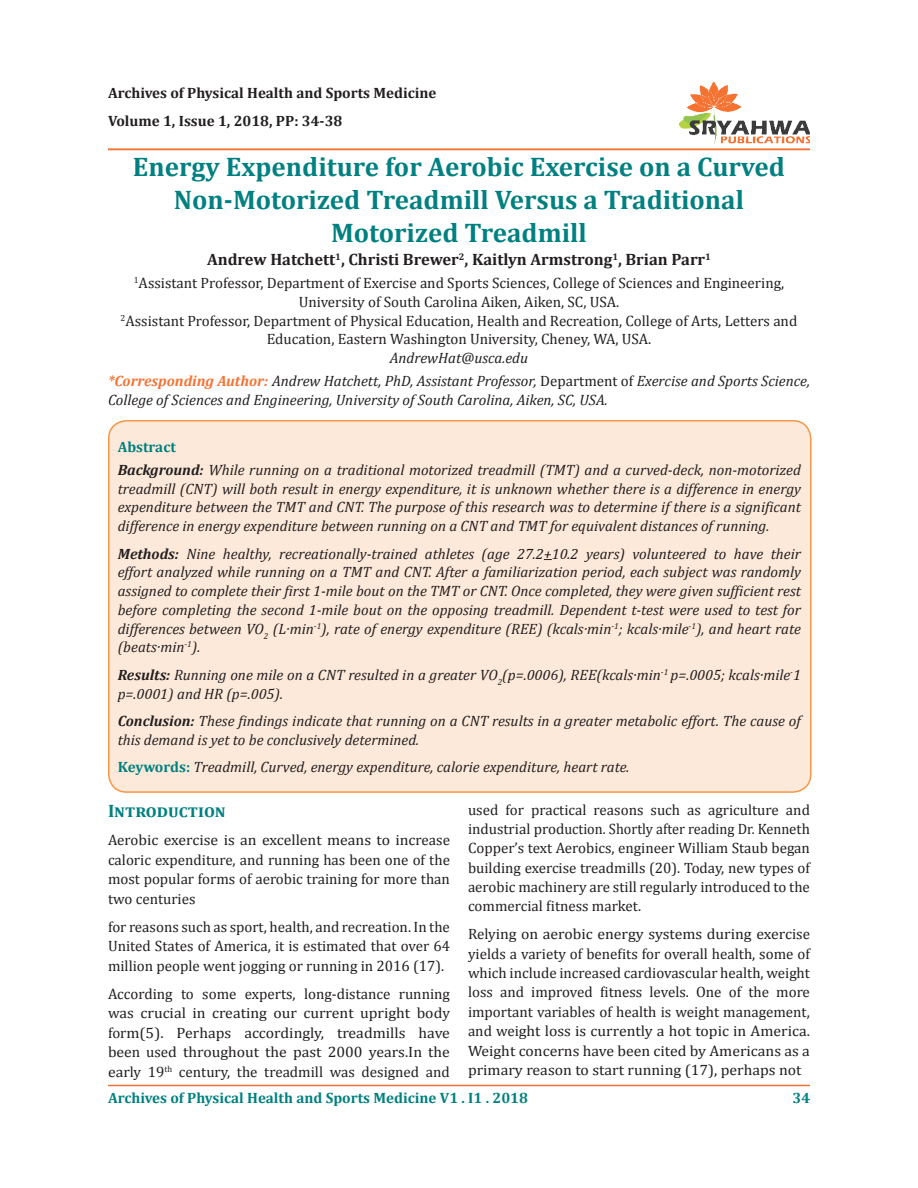
<style>
.page{position:relative;width:918px;height:1188px;background:#fff}
.page>*{position:absolute;margin:0;border:0;box-sizing:border-box;transform-origin:0 0}
.t1{font:700 27px/33px "Cambria";color:#008080;text-align:center}
.Heading_2{font:700 18px "Cambria";color:#008080}
.t2{font:700 16.5px "Cambria";color:#231f20}
.t3{font:15px/19.4px "Cambria";color:#231f20;text-align:justify}
.t4{font:italic 15px/18.8px "Cambria";color:#231f20}
.t5{font:700 15px "Cambria";color:#231f20}
.t6{font:700 15px "Cambria";color:#008080}
.s1{font-weight:700;color:#f47232}
.s2{font-style:normal}
.s3{font-weight:700}
.s4{font-weight:700;font-style:normal;color:#008080}
</style>
<div class="page">
<hr style="left:108px;top:1085px;width:702px;height:1px;background:#f37131">
<hr style="left:108px;top:149px;width:702px;height:1px;background:#f37232">
<img style="left:680px;top:81px;width:130px;height:62px">
<div style="left:109px;top:421px;width:702px;height:371px;background:#fde9d9;border-radius:18px"></div>
<div style="left:108px;top:420px;width:704px;height:373px;border:2px solid #f79646;border-radius:18px"></div>
<p class="t5" style="left:108px;top:82px;width:330px">Archives of Physical Health and Sports Medicine</p>
<p class="t5" style="left:108px;top:110px;width:236px">Volume 1, Issue 1, 2018, PP: 34-38</p>
<p class="t1" style="left:133px;top:150px;width:654px">Energy Expenditure for Aerobic Exercise on a Curved<br>Non-Motorized Treadmill Versus a Traditional<br>Motorized Treadmill</p>
<p class="t2" style="left:207px;top:248px;width:505px">Andrew Hatchett<sup>1</sup>, Christi Brewer<sup>2</sup>, Kaitlyn Armstrong<sup>1</sup>, Brian Parr<sup>1</sup></p>
<p class="t3" style="left:134px;top:274px;width:652px;line-height:18.8px;text-align:center"><sup>1</sup>Assistant Professor, Department of Exercise and Sports Sciences, College of Sciences and Engineering,<br>University of South Carolina Aiken, Aiken, SC, USA.</p>
<p class="t3" style="left:121px;top:311px;width:678px;line-height:18.8px;text-align:center"><sup>2</sup>Assistant Professor, Department of Physical Education, Health and Recreation, College of Arts, Letters and<br>Education, Eastern Washington University, Cheney, WA, USA.</p>
<p class="t4" style="left:390px;top:348px;width:140px">AndrewHat@usca.edu</p>
<p class="t4" style="left:108px;top:371px;width:703px"><span class="s1">*Corresponding Author:</span> Andrew Hatchett, PhD, Assistant Professor, <span class="s2">Department of</span> Exercise and Sports Science,<br>College of Sciences and Engineering, University of South Carolina, Aiken, SC, USA.</p>
<p class="t6" style="left:118px;top:436px;width:60px">Abstract</p>
<p class="t4" style="left:118px;top:460px;width:685px;text-align:justify"><span class="s3">Background:</span> While running on a traditional motorized treadmill (TMT) and a curved-deck, non-motorized treadmill (CNT) will both result in energy expenditure, it is unknown whether there is a difference in energy expenditure between the TMT and CNT. The purpose of this research was to determine if there is a significant difference in energy expenditure between running on a CNT and TMT for equivalent distances of running.</p>
<p class="t4" style="left:118px;top:543px;width:685px;text-align:justify"><span class="s3">Methods:</span> Nine healthy, recreationally-trained athletes (age 27.2+10.2 years) volunteered to have their effort analyzed while running on a TMT and CNT. After a familiarization period, each subject was randomly assigned to complete their first 1-mile bout on the TMT or CNT. Once completed, they were given sufficient rest before completing the second 1-mile bout on the opposing treadmill. Dependent t-test were used to test for differences between VO<sub>2</sub> (L·min<sup>-1</sup>), rate of energy expenditure (REE) (kcals·min<sup>-1</sup>; kcals·mile<sup>-1</sup>), and heart rate (beats·min<sup>-1</sup>).</p>
<p class="t4" style="left:118px;top:665px;width:685px"><span class="s3">Results:</span> Running one mile on a CNT resulted in a greater VO<sub>2</sub>(p=.0006), REE(kcals·min<sup>-1</sup> p=.0005; kcals·mile<sup>-</sup>1 p=.0001) and HR (p=.005).</p>
<p class="t4" style="left:118px;top:711px;width:685px"><span class="s3">Conclusion:</span> These findings indicate that running on a CNT results in a greater metabolic effort. The cause of this demand is yet to be conclusively determined.</p>
<p class="t4" style="left:118px;top:757px;width:513px"><span class="s4">Keywords:</span> Treadmill, Curved, energy expenditure, calorie expenditure, heart rate.</p>
<p class="Heading_2" style="left:108px;top:798px;width:119px">Introduction</p>
<p class="t3" style="left:108px;top:830px;width:344px">Aerobic exercise is an excellent means to increase caloric expenditure, and running has been one of the most popular forms of aerobic training for more than two centuries</p>
<p class="t3" style="left:108px;top:917px;width:344px">for reasons such as sport, health, and recreation. In the United States of America, it is estimated that over 64 million people went jogging or running in 2016 (17).</p>
<p class="t3" style="left:108px;top:984px;width:344px">According to some experts, long-distance running was crucial in creating our current upright body form(5). Perhaps accordingly, treadmills have been used throughout the past 2000 years.In the early 19<sup>th</sup> century, the treadmill was designed and</p>
<p class="t3" style="left:468px;top:800px;width:344px">used for practical reasons such as agriculture and industrial production. Shortly after reading Dr. Kenneth Copper’s text Aerobics, engineer William Staub began building exercise treadmills (20). Today, new types of aerobic machinery are still regularly introduced to the commercial fitness market.</p>
<p class="t3" style="left:468px;top:925px;width:344px">Relying on aerobic energy systems during exercise yields a variety of benefits for overall health, some of which include increased cardiovascular health, weight loss and improved fitness levels. One of the more important variables of health is weight management, and weight loss is currently a hot topic in America.<br>Weight concerns have been cited by Americans as a primary reason to start running (17), perhaps not</p>
<p class="t6" style="left:108px;top:1087px;width:422px">Archives of Physical Health and Sports Medicine V1 . I1 . 2018</p>
<p class="t6" style="left:793px;top:1087px;width:19px">34</p>
</div>
